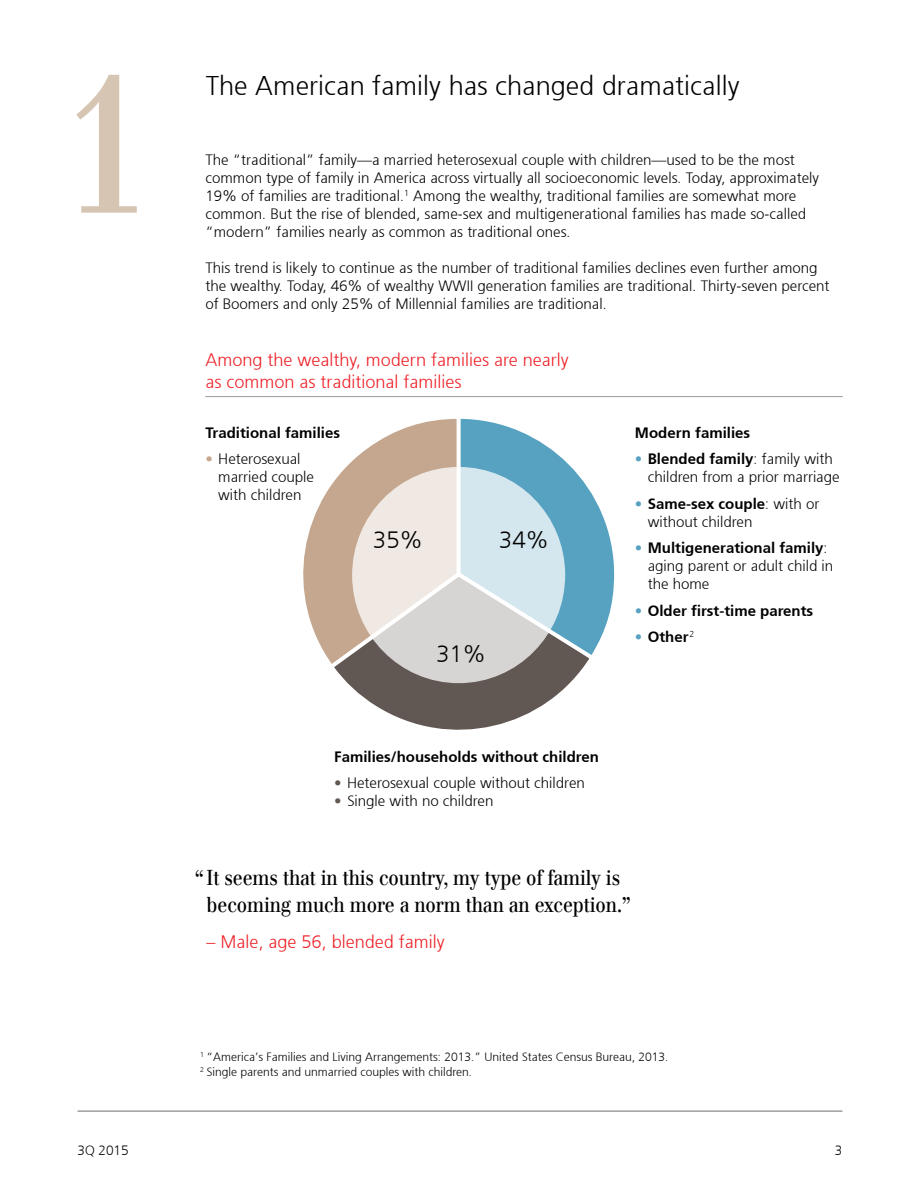
<style>
.page{position:relative;width:918px;height:1188px;background:#fff}
.page>*{position:absolute;margin:0;border:0;box-sizing:border-box;transform-origin:0 0}
.t1{font:195px "UBS Headline";color:#d7c5b4}
.t2{font:300 27px "Frutiger 45";color:#000}
.t3{font:300 23.55px "Frutiger 45";color:#000}
.t4{font:21px/27px "UBS Headline";color:#000;text-align:center}
.t5{font:300 18px/21.6px "Frutiger 45";color:#ed1d24}
.t6{font:300 15px/18px "Frutiger 45";color:#000}
.t7{font:300 15px "Frutiger 45";color:#000}
.t8{font:300 13.5px "Frutiger 45";color:#000}
.t9{font:300 12px/15px "Frutiger 45";color:#000}
.s1{color:#c4a78e}
.s2{color:#625853}
.s3{color:#57a2c1}
.s4{font-style:inherit}
</style>
<div class="page">
<hr style="left:78px;top:1111px;width:764px;height:1px;background:#6d6e71">
<hr style="left:205px;top:396px;width:638px;height:1px;background:#999b9e">
<svg style="left:334px;top:667px;width:250px;height:63px"></svg>
<svg style="left:303px;top:418px;width:312px;height:249px"></svg>
<svg style="left:352px;top:467px;width:213px;height:216px;background:#dfe2e2"></svg>
<h1 class="t1" style="left:74px;top:28px;width:70px">1</h1>
<h2 class="t2" style="left:206px;top:70px;width:535px">The American family has changed dramatically</h2>
<p class="t6" style="left:205px;top:150px;width:615px">The “traditional” family—a married heterosexual couple with children—used to be the most common type of family in America across virtually all socioeconomic levels. Today, approximately 19% of families are traditional.<sup>1</sup> Among the wealthy, traditional families are somewhat more common. But the rise of blended, same-sex and multigenerational families has made so-called “modern” families nearly as common as traditional ones.</p>
<p class="t6" style="left:205px;top:258px;width:626px">This trend is likely to continue as the number of traditional families declines even further among the wealthy. Today, 46% of wealthy WWII generation families are traditional. Thirty-seven percent of Boomers and only 25% of Millennial families are traditional.</p>
<p class="t5" style="left:205px;top:349px;width:365px">Among the wealthy, modern families are nearly as common as traditional families</p>
<p class="t7" style="left:206px;top:423px;width:136px">Traditional families</p>
<p class="t6" style="left:218px;top:450px;width:97px;text-indent:-13px"><span class="s1">•</span> Heterosexual married couple with children</p>
<h3 class="t3" style="left:373px;top:526px;width:51px">35%</h3>
<h3 class="t3" style="left:499px;top:526px;width:51px">34%</h3>
<h3 class="t3" style="left:436px;top:641px;width:51px">31%</h3>
<p class="t7" style="left:334px;top:748px;width:266px">Families/households without children</p>
<p class="t6" style="left:334px;top:774px;width:252px"><span class="s2">•</span> Heterosexual couple without children</p>
<p class="t6" style="left:334px;top:792px;width:161px"><span class="s2">•</span> Single with no children</p>
<p class="t7" style="left:635px;top:423px;width:117px">Modern families</p>
<p class="t6" style="left:648px;top:450px;width:193px;text-indent:-13px"><span class="s3">•</span> <span class="s4">Blended family</span>: family with children from a prior marriage</p>
<p class="t6" style="left:648px;top:494px;width:173px;text-indent:-13px"><span class="s3">•</span> <span class="s4">Same-sex couple</span>: with or without children</p>
<p class="t6" style="left:648px;top:539px;width:187px;text-indent:-13px"><span class="s3">•</span> <span class="s4">Multigenerational family</span>: aging parent or adult child in the home</p>
<p class="t7" style="left:635px;top:601px;width:180px"><span class="s3">•</span> Older first-time parents</p>
<p class="t7" style="left:635px;top:628px;width:61px"><span class="s3">•</span> Other<sup>2</sup></p>
<h3 class="t4" style="left:195px;top:864px;width:437px">“ It seems that in this country, my type of family is becoming much more a norm than an exception.”</h3>
<p class="t5" style="left:207px;top:931px;width:240px">– Male, age 56, blended family</p>
<p class="t9" style="left:200px;top:1049px;width:470px"><sup>1</sup> “America’s Families and Living Arrangements: 2013.” United States Census Bureau, 2013.<br><sup>2</sup> Single parents and unmarried couples with children.</p>
<p class="t8" style="left:78px;top:1142px;width:53px">3Q 2015</p>
<p class="t8" style="left:835px;top:1142px;width:9px">3</p>
</div>
